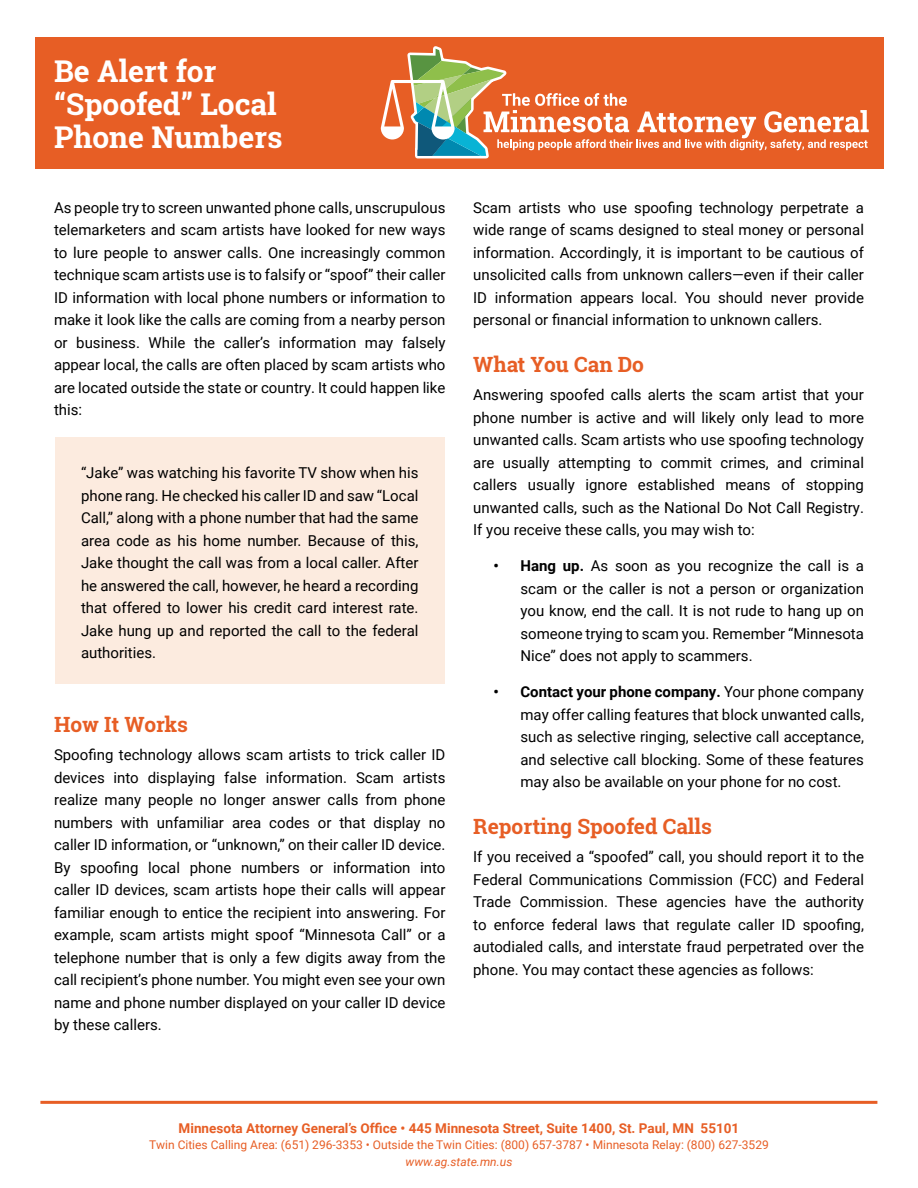
<style>
.page{position:relative;width:918px;height:1188px;background:#fff}
.page>*{position:absolute;margin:0;border:0;box-sizing:border-box;transform-origin:0 0}
.h1{font:700 30px/33px "Roboto Slab";color:#fff}
.h2{font:700 21px "Roboto Slab";color:#e75e25}
.p_1{font:15px/22.5px "Roboto";color:#000;text-align:justify}
.p{font:15px/22.5px "Roboto";color:#000;text-align:justify}
.li{font:15px/22.5px "Roboto";color:#000;text-align:justify}
.t1{font:700 13.5px "Roboto";color:#e75e25}
.t2{font:12px/16.5px "Roboto";color:#e75e25;text-align:center}
.s1{font-weight:700}
.s2{font-style:italic}
</style>
<div class="page">
<div style="left:55px;top:437px;width:390px;height:247px;background:#fcebdf"></div>
<hr style="left:40px;top:1101px;width:837px;height:3px;background:#e75e25">
<div style="left:35px;top:37px;width:848px;height:131px;background:#e75e25"></div>
<svg style="left:381px;top:46px;width:488px;height:113px"></svg>
<h1 class="h1" style="left:54px;top:54px;width:230px">Be Alert for “Spoofed” Local<br>Phone Numbers</h1>
<p class="p_1" style="left:54px;top:196px;width:393px">As people try to screen unwanted phone calls, unscrupulous telemarketers and scam artists have looked for new ways to lure people to answer calls. One increasingly common technique scam artists use is to falsify or “spoof” their caller ID information with local phone numbers or information to make it look like the calls are coming from a nearby person or business. While the caller’s information may falsely appear local, the calls are often placed by scam artists who are located outside the state or country. It could happen like this:</p>
<p class="p" style="left:81px;top:461px;width:339px">“Jake” was watching his favorite TV show when his phone rang. He checked his caller ID and saw “Local Call,” along with a phone number that had the same area code as his home number. Because of this, Jake thought the call was from a local caller. After he answered the call, however, he heard a recording that offered to lower his credit card interest rate.<br>Jake hung up and reported the call to the federal authorities.</p>
<h2 class="h2" style="left:54px;top:710px;width:136px">How It Works</h2>
<p class="p_1" style="left:54px;top:743px;width:393px">Spoofing technology allows scam artists to trick caller ID devices into displaying false information. Scam artists realize many people no longer answer calls from phone numbers with unfamiliar area codes or that display no caller ID information, or “unknown,” on their caller ID device.<br>By spoofing local phone numbers or information into caller ID devices, scam artists hope their calls will appear familiar enough to entice the recipient into answering. For example, scam artists might spoof “Minnesota Call” or a telephone number that is only a few digits away from the call recipient’s phone number. You might even see your own name and phone number displayed on your caller ID device by these callers.</p>
<p class="p" style="left:473px;top:196px;width:392px">Scam artists who use spoofing technology perpetrate a wide range of scams designed to steal money or personal information. Accordingly, it is important to be cautious of unsolicited calls from unknown callers—even if their caller ID information appears local. You should never provide personal or financial information to unknown callers.</p>
<h2 class="h2" style="left:473px;top:350px;width:172px">What You Can Do</h2>
<p class="p_1" style="left:473px;top:383px;width:392px">Answering spoofed calls alerts the scam artist that your phone number is active and will likely only lead to more unwanted calls. Scam artists who use spoofing technology are usually attempting to commit crimes, and criminal callers usually ignore established means of stopping unwanted calls, such as the National Do Not Call Registry.<br>If you receive these calls, you may wish to:</p>
<p class="li" style="left:520px;top:554px;width:345px;text-indent:-27px"><span class="s1">• Hang up.</span> As soon as you recognize the call is a scam or the caller is not a person or organization you know, end the call. It is not rude to hang up on someone trying to scam you. Remember “Minnesota Nice” does not apply to scammers.</p>
<p class="li" style="left:520px;top:680px;width:345px;text-indent:-27px"><span class="s1">• Contact your phone company.</span> Your phone company may offer calling features that block unwanted calls, such as selective ringing, selective call acceptance, and selective call blocking. Some of these features may also be available on your phone for no cost.</p>
<h2 class="h2" style="left:473px;top:812px;width:240px">Reporting Spoofed Calls</h2>
<p class="p_1" style="left:473px;top:845px;width:392px">If you received a “spoofed” call, you should report it to the Federal Communications Commission (FCC) and Federal Trade Commission. These agencies have the authority to enforce federal laws that regulate caller ID spoofing, autodialed calls, and interstate fraud perpetrated over the phone. You may contact these agencies as follows:</p>
<p class="t1" style="left:179px;top:1118px;width:562px">Minnesota Attorney General’s Office • 445 Minnesota Street, Suite 1400, St. Paul, MN 55101</p>
<p class="t2" style="left:149px;top:1136px;width:621px">Twin Cities Calling Area: (651) 296-3353 • Outside the Twin Cities: (800) 657-3787 • Minnesota Relay: (800) 627-3529 <span class="s2">www.ag.state.mn.us</span></p>
</div>
